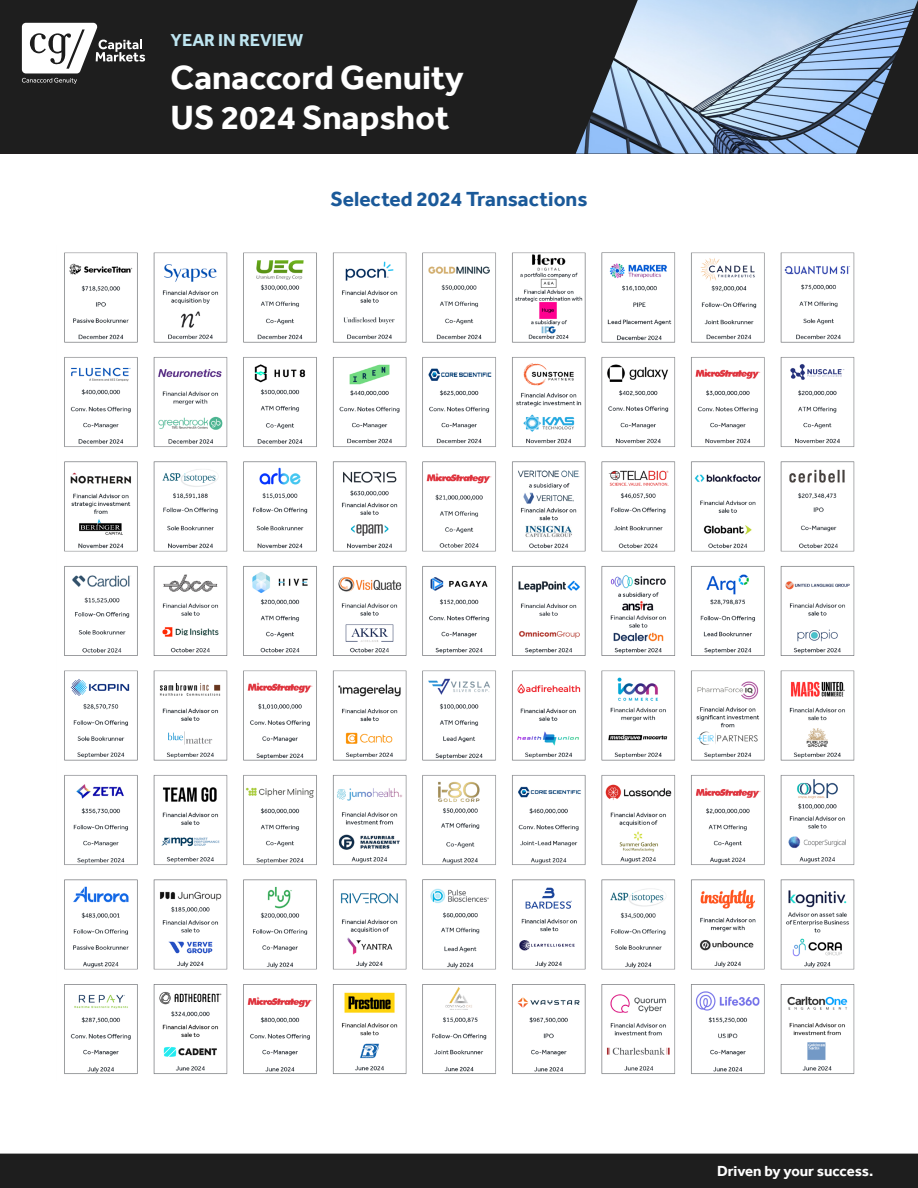
<style>
.page{position:relative;width:918px;height:1188px;background:#fff}
.page>*{position:absolute;margin:0;border:0;box-sizing:border-box;transform-origin:0 0}
.t1{font:700 34.5px "Effra";color:#fff}
.t2{font:700 21px "Effra";color:#1a5999}
.t3{font:700 17.7px "Effra";color:#bee5f0}
.t4{font:700 15px "Effra";color:#fff}
</style>
<div class="page">
<div style="left:0;top:1154px;width:918px;height:34px;background:#1e1e1e"></div>
<div style="left:0;top:0;width:576px;height:154px;background:#1e1e1e"></div>
<svg style="left:22px;top:23px;width:123px;height:61px"></svg>
<img style="left:576px;top:0;width:342px;height:154px">
<img style="left:64px;top:252px;width:791px;height:822px">
<p class="t3" style="left:171px;top:29px;width:134px">YEAR IN REVIEW</p>
<p class="t1" style="left:171px;top:57px;width:295px">Canaccord Genuity</p>
<p class="t1" style="left:171px;top:97px;width:280px">US 2024 Snapshot</p>
<p class="t2" style="left:330px;top:186px;width:259px">Selected 2024 Transactions</p>
<p class="t4" style="left:717px;top:1162px;width:158px">Driven by your success.</p>
</div>
